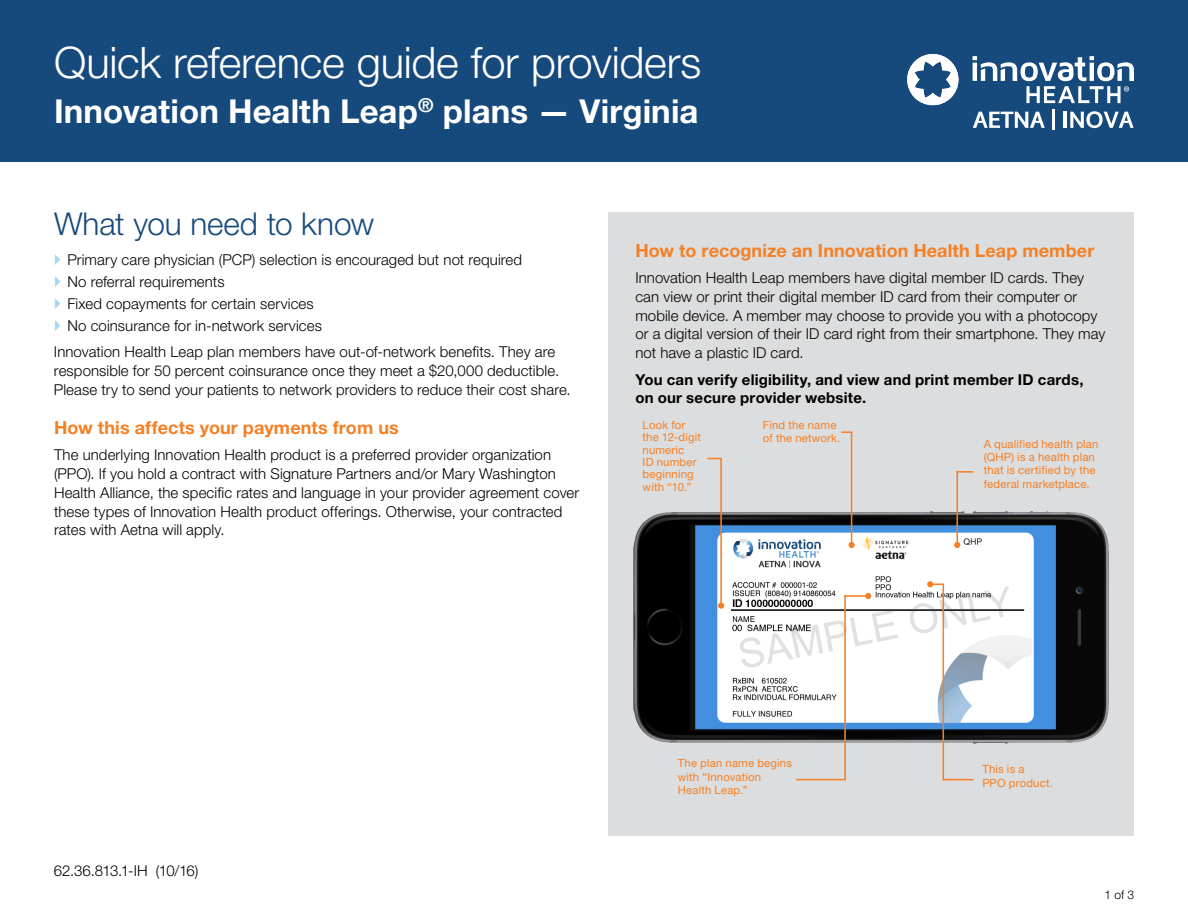
<style>
.page{position:relative;width:1188px;height:918px;background:#fff}
.page>*{position:absolute;margin:0;border:0;box-sizing:border-box;transform-origin:0 0}
.t1{font:300 43.5px "Helvetica Neue LT Std";letter-spacing:-.005em;color:#fff}
.t2{font:700 33px "Helvetica Neue LT Std";letter-spacing:.005em;color:#fff}
.t3{font:300 31.5px "Helvetica Neue LT Std";letter-spacing:-.005em;color:#174a7c}
.t4{font:700 18px "Helvetica Neue LT Std";letter-spacing:.005em;color:#f58025}
.t5{font:300 15px/18.8px "Helvetica Neue LT Std";letter-spacing:.005em;color:#000}
.t6{font:700 15px/18.8px "Helvetica Neue LT Std";letter-spacing:.015em;color:#000}
.t7{font:300 15px "Helvetica Neue LT Std";letter-spacing:-.04em;color:#000}
.t8{font:300 12px "Helvetica Neue LT Std";color:#000}
.t9{font:11.25px/12.3px "Helvetica Neue LT Std";letter-spacing:.015em;color:#f58025}
</style>
<div class="page">
<div style="left:609px;top:213px;width:525px;height:623px;background:#dcddde"></div>
<div style="left:0;top:0;width:1188px;height:162px;background:#174a7c"></div>
<img style="left:633px;top:511px;width:476px;height:233px">
<hr style="left:943px;top:584px;width:1px;height:196px;background:#f58025">
<hr style="left:943px;top:779px;width:30px;height:1px;background:#f58025">
<hr style="left:844px;top:595px;width:2px;height:184px;background:#f58025">
<hr style="left:796px;top:779px;width:50px;height:1px;background:#f58025">
<hr style="left:844px;top:595px;width:24px;height:2px;background:#f58025">
<svg style="left:865px;top:593px;width:6px;height:6px"></svg>
<svg style="left:927px;top:581px;width:17px;height:6px"></svg>
<hr style="left:720px;top:459px;width:2px;height:147px;background:#f58025">
<svg style="left:718px;top:603px;width:6px;height:6px"></svg>
<svg style="left:707px;top:458px;width:15px;height:1px"></svg>
<hr style="left:956px;top:471px;width:2px;height:74px;background:#f58025">
<svg style="left:954px;top:542px;width:6px;height:6px"></svg>
<svg style="left:958px;top:471px;width:15px;height:2px"></svg>
<hr style="left:851px;top:432px;width:1px;height:113px;background:#f58025">
<svg style="left:849px;top:542px;width:6px;height:6px"></svg>
<svg style="left:841px;top:431px;width:11px;height:2px"></svg>
<svg style="left:907px;top:54px;width:51px;height:51px"></svg>
<svg style="left:973px;top:112px;width:72px;height:16px"></svg>
<hr style="left:1053px;top:110px;width:2px;height:20px;background:#fff">
<hr style="left:1064px;top:112px;width:3px;height:16px;background:#fff">
<svg style="left:1070px;top:111px;width:64px;height:17px"></svg>
<svg style="left:973px;top:56px;width:161px;height:47px"></svg>
<h1 class="t1" style="left:54px;top:36px;width:649px">Quick reference guide for providers</h1>
<h2 class="t2" style="left:54px;top:91px;width:646px">Innovation Health Leap<sup>®</sup> plans — Virginia</h2>
<h3 class="t3" style="left:54px;top:205px;width:322px">What you need to know</h3>
<p class="t5" style="left:67px;top:248px;width:456px;line-height:22px">Primary care physician (PCP) selection is encouraged but not required No referral requirements<br>Fixed copayments for certain services<br>No coinsurance for in-network services</p>
<p class="t5" style="left:54px;top:342px;width:518px">Innovation Health Leap plan members have out-of-network benefits. They are responsible for 50 percent coinsurance once they meet a $20,000 deductible.<br>Please try to send your patients to network providers to reduce their cost share.</p>
<p class="t4" style="left:54px;top:416px;width:346px">How this affects your payments from us</p>
<p class="t5" style="left:54px;top:445px;width:527px">The underlying Innovation Health product is a preferred provider organization (PPO). If you hold a contract with Signature Partners and/or Mary Washington Health Alliance, the specific rates and language in your provider agreement cover these types of Innovation Health product offerings. Otherwise, your contracted rates with Aetna will apply.</p>
<p class="t4" style="left:635px;top:239px;width:461px">How to recognize an Innovation Health Leap member</p>
<p class="t5" style="left:635px;top:268px;width:472px">Innovation Health Leap members have digital member ID cards. They can view or print their digital member ID card from their computer or mobile device. A member may choose to provide you with a photocopy or a digital version of their ID card right from their smartphone. They may not have a plastic ID card.</p>
<p class="t6" style="left:635px;top:369px;width:450px">You can verify eligibility, and view and print member ID cards, on our secure provider website.</p>
<p class="t9" style="left:643px;top:419px;width:60px">Look for the 12-digit numeric<br>ID number beginning with “10.”</p>
<p class="t9" style="left:763px;top:419px;width:79px">Find the name of the network.</p>
<p class="t9" style="left:984px;top:437px;width:116px;line-height:13.4px">A qualified health plan (QHP) is a health plan that is certified by the federal marketplace.</p>
<p class="t7" style="left:54px;top:861px;width:146px">62.36.813.1-IH (10/16)</p>
<p class="t9" style="left:678px;top:756px;width:116px;line-height:13.4px">The plan name begins with “Innovation<br>Health Leap.”</p>
<p class="t9" style="left:982px;top:762px;width:72px;line-height:13.4px">This is a<br>PPO product.</p>
<p class="t8" style="left:1104px;top:887px;width:31px">1 of 3</p>
</div>
